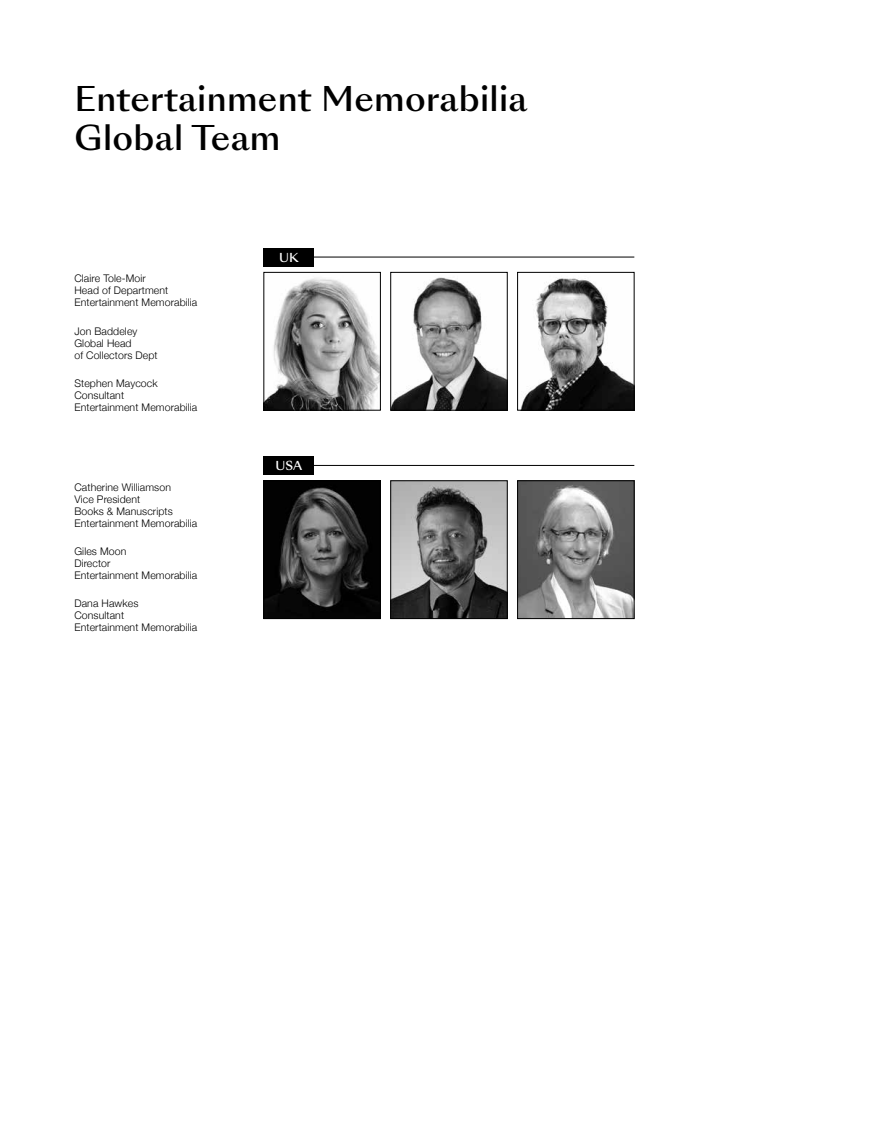
<style>
.page{position:relative;width:893px;height:1127px;background:#fff}
.page>*{position:absolute;margin:0;border:0;box-sizing:border-box;transform-origin:0 0}
.t1{font:500 33px/39px "Sang Bleu Sunrise";letter-spacing:.01em;color:#000}
.t2{font:500 12px "Sang Bleu Sunrise";color:#fff}
.t3{font:300 10.5px/12px "Helvetica Neue";letter-spacing:.01em;color:#000}
</style>
<div class="page">
<hr style="left:264px;top:257px;width:370px;height:1px;background:#000">
<div style="left:264px;top:248px;width:50px;height:18px;background:#000"></div>
<img style="left:266px;top:278px;width:113px;height:130px">
<div style="left:264px;top:272px;width:117px;height:138px;border:1px solid #000"></div>
<img style="left:392px;top:277px;width:113px;height:131px">
<div style="left:390px;top:272px;width:117px;height:138px;border:1px solid #000"></div>
<img style="left:521px;top:278px;width:111px;height:130px">
<div style="left:517px;top:272px;width:117px;height:138px;border:1px solid #000"></div>
<hr style="left:264px;top:465px;width:370px;height:1px;background:#000">
<div style="left:264px;top:456px;width:50px;height:19px;background:#000"></div>
<img style="left:266px;top:482px;width:113px;height:135px">
<div style="left:264px;top:480px;width:117px;height:139px;border:1px solid #000"></div>
<img style="left:392px;top:482px;width:113px;height:135px">
<div style="left:390px;top:480px;width:117px;height:139px;border:1px solid #000"></div>
<img style="left:519px;top:482px;width:113px;height:135px">
<div style="left:517px;top:480px;width:117px;height:139px;border:1px solid #000"></div>
<h1 class="t1" style="left:74px;top:81px;width:454px">Entertainment Memorabilia<br>Global Team</h1>
<p class="t3" style="left:74px;top:272px;width:124px">Claire Tole-Moir<br>Head of Department<br>Entertainment Memorabilia</p>
<p class="t3" style="left:74px;top:324px;width:85px">Jon Baddeley<br>Global Head<br>of Collectors Dept</p>
<p class="t3" style="left:74px;top:376px;width:124px">Stephen Maycock<br>Consultant<br>Entertainment Memorabilia</p>
<p class="t3" style="left:74px;top:480px;width:124px">Catherine Williamson<br>Vice President<br>Books &amp; Manuscripts<br>Entertainment Memorabilia</p>
<p class="t3" style="left:74px;top:544px;width:124px">Giles Moon<br>Director<br>Entertainment Memorabilia</p>
<p class="t3" style="left:74px;top:597px;width:124px">Dana Hawkes<br>Consultant<br>Entertainment Memorabilia</p>
<p class="t2" style="left:279px;top:249px;width:21px">UK</p>
<p class="t2" style="left:276px;top:457px;width:28px">USA</p>
</div>
